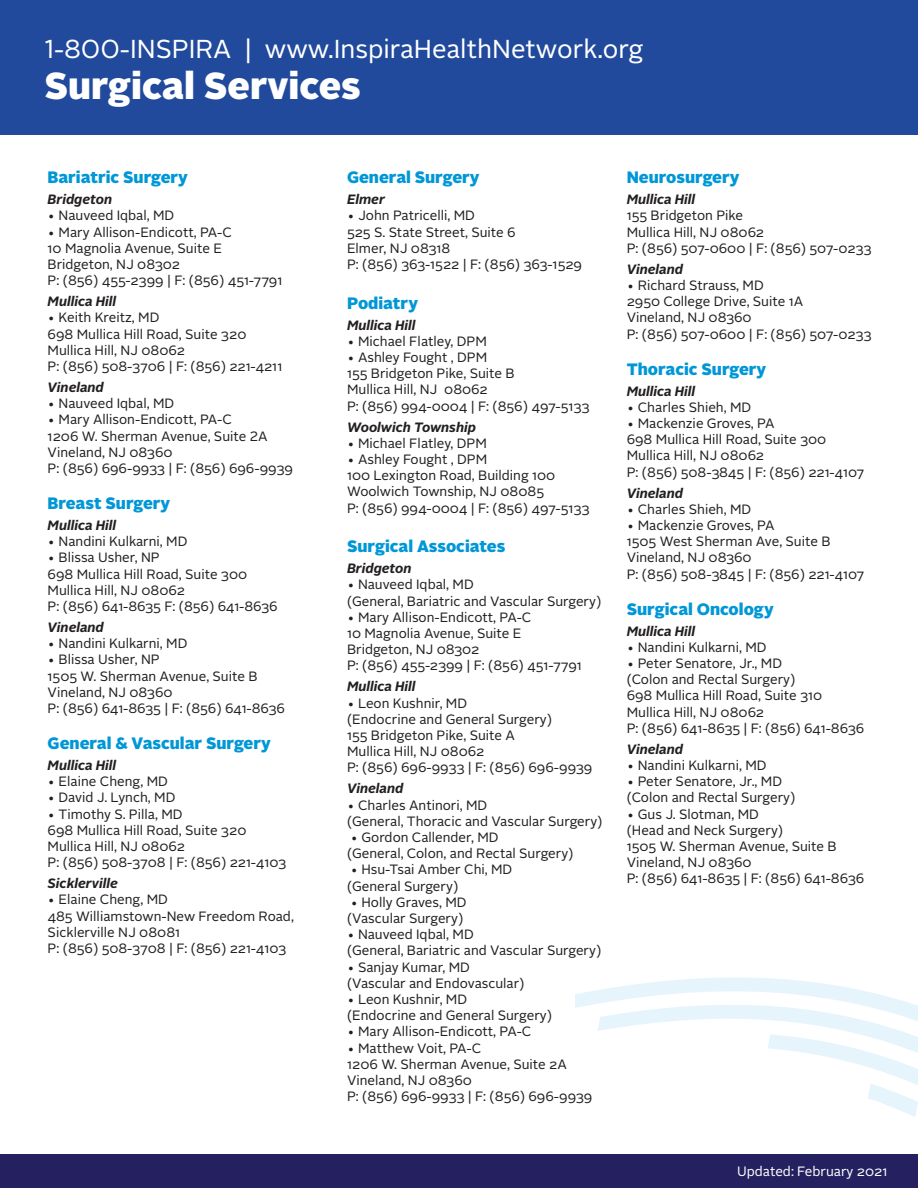
<style>
.page{position:relative;width:918px;height:1188px;background:#fff}
.page>*{position:absolute;margin:0;border:0;box-sizing:border-box;transform-origin:0 0}
.t1{font:900 37.5px "Alright Sans";color:#fff}
.t2{font:25.95px "Alright Sans";color:#fff}
.t3{font:900 16.5px "Alright Sans";color:#0097d7}
.t4{font:13.5px/16.2px "Alright Sans";color:#231f20}
.t5{font:italic 700 13.5px "Alright Sans";color:#231f20}
.t6{font:13.5px "Alright Sans";color:#fff}
</style>
<div class="page">
<div style="left:0;top:0;width:918px;height:134px;background:#214a9d"></div>
<div style="left:0;top:1155px;width:918px;height:33px;background:#252161"></div>
<svg style="left:576px;top:977px;width:342px;height:140px"></svg>
<h2 class="t2" style="left:45px;top:31px;width:600px">1-800-INSPIRA | www.InspiraHealthNetwork.org</h2>
<h1 class="t1" style="left:45px;top:59px;width:318px">Surgical Services</h1>
<p class="t3" style="left:48px;top:166px;width:142px">Bariatric Surgery</p>
<p class="t5" style="left:48px;top:190px;width:66px">Bridgeton</p>
<p class="t4" style="left:48px;top:208px;width:128px">• Nauveed Iqbal, MD</p>
<p class="t4" style="left:48px;top:224px;width:236px">• Mary Allison-Endicott, PA-C<br>10 Magnolia Avenue, Suite E<br>Bridgeton, NJ 08302<br>P: (856) 455-2399 | F: (856) 451-7791</p>
<p class="t5" style="left:48px;top:292px;width:70px">Mullica Hill</p>
<p class="t4" style="left:48px;top:310px;width:236px">• Keith Kreitz, MD<br>698 Mullica Hill Road, Suite 320<br>Mullica Hill, NJ 08062<br>P: (856) 508-3706 | F: (856) 221-4211</p>
<p class="t5" style="left:48px;top:378px;width:58px">Vineland</p>
<p class="t4" style="left:48px;top:396px;width:128px">• Nauveed Iqbal, MD</p>
<p class="t4" style="left:48px;top:412px;width:247px">• Mary Allison-Endicott, PA-C<br>1206 W. Sherman Avenue, Suite 2A<br>Vineland, NJ 08360<br>P: (856) 696-9933 | F: (856) 696-9939</p>
<p class="t3" style="left:48px;top:491px;width:124px">Breast Surgery</p>
<p class="t5" style="left:48px;top:516px;width:70px">Mullica Hill</p>
<p class="t4" style="left:48px;top:534px;width:141px">• Nandini Kulkarni, MD</p>
<p class="t4" style="left:48px;top:550px;width:232px">• Blissa Usher, NP<br>698 Mullica Hill Road, Suite 300<br>Mullica Hill, NJ 08062<br>P: (856) 641-8635 F: (856) 641-8636</p>
<p class="t5" style="left:48px;top:618px;width:58px">Vineland</p>
<p class="t4" style="left:48px;top:636px;width:141px">• Nandini Kulkarni, MD</p>
<p class="t4" style="left:48px;top:652px;width:239px">• Blissa Usher, NP<br>1505 W. Sherman Avenue, Suite B<br>Vineland, NJ 08360<br>P: (856) 641-8635 | F: (856) 641-8636</p>
<p class="t3" style="left:48px;top:731px;width:225px">General &amp; Vascular Surgery</p>
<p class="t5" style="left:48px;top:756px;width:70px">Mullica Hill</p>
<p class="t4" style="left:48px;top:774px;width:122px">• Elaine Cheng, MD</p>
<p class="t4" style="left:48px;top:790px;width:129px">• David J. Lynch, MD</p>
<p class="t4" style="left:48px;top:806px;width:240px">• Timothy S. Pilla, MD<br>698 Mullica Hill Road, Suite 320<br>Mullica Hill, NJ 08062<br>P: (856) 508-3708 | F: (856) 221-4103</p>
<p class="t5" style="left:48px;top:874px;width:72px">Sicklerville</p>
<p class="t4" style="left:48px;top:892px;width:248px">• Elaine Cheng, MD<br>485 Williamstown-New Freedom Road,<br>Sicklerville NJ 08081<br>P: (856) 508-3708 | F: (856) 221-4103</p>
<p class="t3" style="left:347px;top:166px;width:134px">General Surgery</p>
<p class="t5" style="left:347px;top:190px;width:39px">Elmer</p>
<p class="t4" style="left:347px;top:208px;width:237px">• John Patricelli, MD<br>525 S. State Street, Suite 6<br>Elmer, NJ 08318<br>P: (856) 363-1522 | F: (856) 363-1529</p>
<p class="t3" style="left:347px;top:291px;width:73px">Podiatry</p>
<p class="t5" style="left:347px;top:315px;width:70px">Mullica Hill</p>
<p class="t4" style="left:347px;top:333px;width:141px">• Michael Flatley, DPM</p>
<p class="t4" style="left:347px;top:349px;width:244px">• Ashley Fought , DPM<br>155 Bridgeton Pike, Suite B<br>Mullica Hill, NJ 08062<br>P: (856) 994-0004 | F: (856) 497-5133</p>
<p class="t5" style="left:347px;top:417px;width:131px">Woolwich Township</p>
<p class="t4" style="left:347px;top:435px;width:141px">• Michael Flatley, DPM</p>
<p class="t4" style="left:347px;top:451px;width:244px">• Ashley Fought , DPM<br>100 Lexington Road, Building 100<br>Woolwich Township, NJ 08085<br>P: (856) 994-0004 | F: (856) 497-5133</p>
<p class="t3" style="left:347px;top:535px;width:160px">Surgical Associates</p>
<p class="t5" style="left:347px;top:559px;width:66px">Bridgeton</p>
<p class="t4" style="left:347px;top:577px;width:256px">• Nauveed Iqbal, MD<br>(General, Bariatric and Vascular Surgery)</p>
<p class="t4" style="left:347px;top:609px;width:236px">• Mary Allison-Endicott, PA-C<br>10 Magnolia Avenue, Suite E<br>Bridgeton, NJ 08302<br>P: (856) 455-2399 | F: (856) 451-7791</p>
<p class="t5" style="left:347px;top:677px;width:70px">Mullica Hill</p>
<p class="t4" style="left:347px;top:695px;width:247px">• Leon Kushnir, MD<br>(Endocrine and General Surgery)<br>155 Bridgeton Pike, Suite A<br>Mullica Hill, NJ 08062<br>P: (856) 696-9933 | F: (856) 696-9939</p>
<p class="t5" style="left:347px;top:779px;width:58px">Vineland</p>
<p class="t4" style="left:347px;top:797px;width:257px">• Charles Antinori, MD<br>(General, Thoracic and Vascular Surgery)</p>
<p class="t4" style="left:347px;top:829px;width:228px">• Gordon Callender, MD<br>(General, Colon, and Rectal Surgery)</p>
<p class="t4" style="left:347px;top:862px;width:167px">• Hsu-Tsai Amber Chi, MD (General Surgery)</p>
<p class="t4" style="left:347px;top:894px;width:121px">• Holly Graves, MD (Vascular Surgery)</p>
<p class="t4" style="left:347px;top:927px;width:256px">• Nauveed Iqbal, MD<br>(General, Bariatric and Vascular Surgery)</p>
<p class="t4" style="left:347px;top:959px;width:179px">• Sanjay Kumar, MD (Vascular and Endovascular)</p>
<p class="t4" style="left:347px;top:991px;width:207px">• Leon Kushnir, MD<br>(Endocrine and General Surgery)</p>
<p class="t4" style="left:347px;top:1024px;width:186px">• Mary Allison-Endicott, PA-C</p>
<p class="t4" style="left:347px;top:1040px;width:247px">• Matthew Voit, PA-C<br>1206 W. Sherman Avenue, Suite 2A<br>Vineland, NJ 08360<br>P: (856) 696-9933 | F: (856) 696-9939</p>
<p class="t3" style="left:627px;top:166px;width:114px">Neurosurgery</p>
<p class="t5" style="left:627px;top:190px;width:70px">Mullica Hill</p>
<p class="t4" style="left:627px;top:208px;width:246px">155 Bridgeton Pike<br>Mullica Hill, NJ 08062<br>P: (856) 507-0600 | F: (856) 507-0233</p>
<p class="t5" style="left:627px;top:260px;width:58px">Vineland</p>
<p class="t4" style="left:627px;top:277px;width:246px">• Richard Strauss, MD<br>2950 College Drive, Suite 1A<br>Vineland, NJ 08360<br>P: (856) 507-0600 | F: (856) 507-0233</p>
<p class="t3" style="left:627px;top:357px;width:141px">Thoracic Surgery</p>
<p class="t5" style="left:627px;top:381px;width:70px">Mullica Hill</p>
<p class="t4" style="left:627px;top:399px;width:126px">• Charles Shieh, MD</p>
<p class="t4" style="left:627px;top:415px;width:239px">• Mackenzie Groves, PA<br>698 Mullica Hill Road, Suite 300<br>Mullica Hill, NJ 08062<br>P: (856) 508-3845 | F: (856) 221-4107</p>
<p class="t5" style="left:627px;top:483px;width:58px">Vineland</p>
<p class="t4" style="left:627px;top:501px;width:126px">• Charles Shieh, MD</p>
<p class="t4" style="left:627px;top:517px;width:239px">• Mackenzie Groves, PA<br>1505 West Sherman Ave, Suite B<br>Vineland, NJ 08360<br>P: (856) 508-3845 | F: (856) 221-4107</p>
<p class="t3" style="left:627px;top:597px;width:149px">Surgical Oncology</p>
<p class="t5" style="left:627px;top:621px;width:70px">Mullica Hill</p>
<p class="t4" style="left:627px;top:639px;width:141px">• Nandini Kulkarni, MD</p>
<p class="t4" style="left:627px;top:655px;width:239px">• Peter Senatore, Jr., MD<br>(Colon and Rectal Surgery)<br>698 Mullica Hill Road, Suite 310<br>Mullica Hill, NJ 08062<br>P: (856) 641-8635 | F: (856) 641-8636</p>
<p class="t5" style="left:627px;top:740px;width:58px">Vineland</p>
<p class="t4" style="left:627px;top:757px;width:141px">• Nandini Kulkarni, MD</p>
<p class="t4" style="left:627px;top:774px;width:170px">• Peter Senatore, Jr., MD (Colon and Rectal Surgery)</p>
<p class="t4" style="left:627px;top:806px;width:239px">• Gus J. Slotman, MD<br>(Head and Neck Surgery)<br>1505 W. Sherman Avenue, Suite B<br>Vineland, NJ 08360<br>P: (856) 641-8635 | F: (856) 641-8636</p>
<p class="t6" style="left:737px;top:1162px;width:152px">Updated: February 2021</p>
</div>
